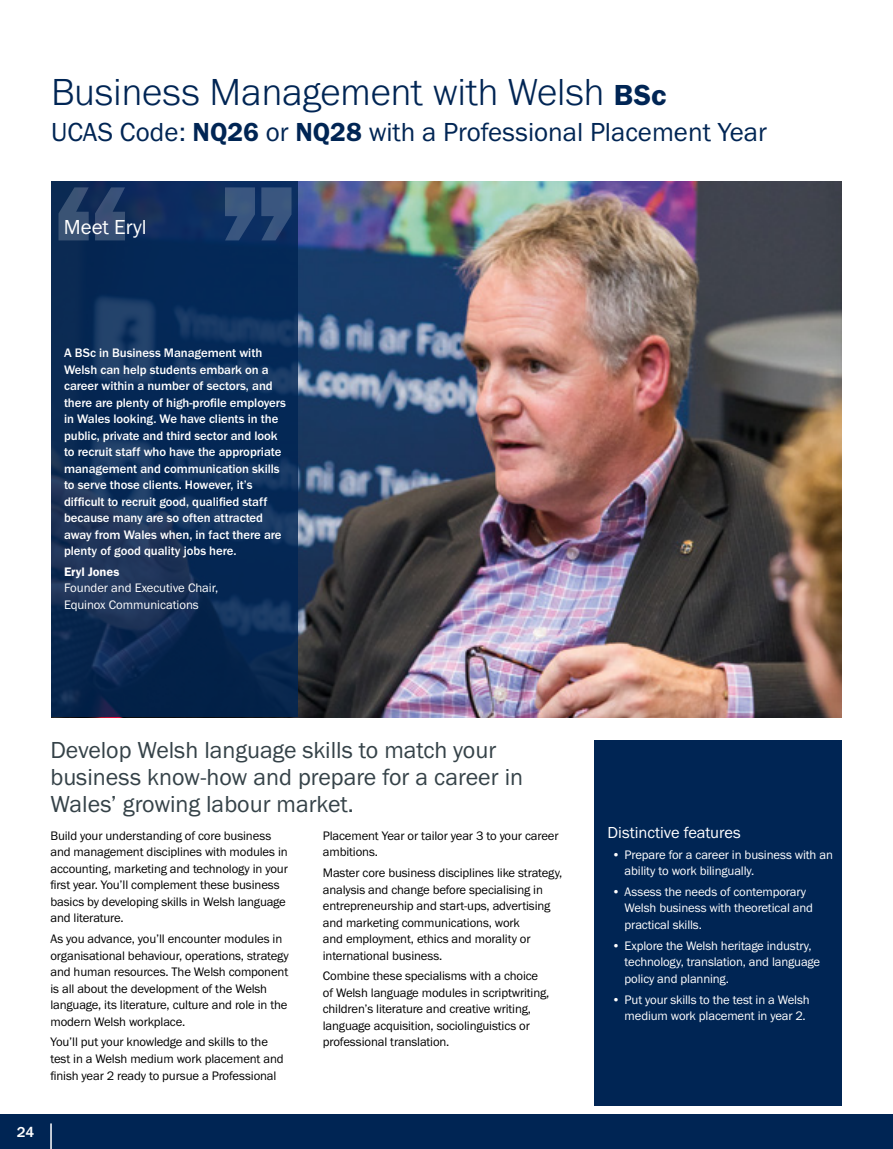
<style>
.page{position:relative;width:893px;height:1149px;background:#fff}
.page>*{position:absolute;margin:0;border:0;box-sizing:border-box;transform-origin:0 0}
.t1{font:300 39px "Franklin Gothic URW";color:#002554}
.t2{font:27px "Franklin Gothic URW Boo";color:#002554}
.Body_copy{font:24px/27px "Franklin Gothic URW Boo";color:#354248}
.t3{font:21px "Franklin Gothic URW Boo";color:#fff}
.t4{font:16.5px "Franklin Gothic URW Boo";letter-spacing:-.005em;color:#fff}
.t5{font:500 15px "Franklin Gothic URW";color:#fff}
.t6{font:12.75px/16.5px "Franklin Gothic URW Boo";letter-spacing:-.01em;color:#000}
.Body_copy-2{font:500 12.75px/16.5px "Franklin Gothic URW";letter-spacing:-.005em;color:#fff}
.Body_copy-3{font:12.75px/16.5px "Franklin Gothic URW Boo";letter-spacing:-.01em;color:#fff}
.Body_copy-4{font:12.75px "Franklin Gothic URW Dem";letter-spacing:-.005em;color:#fff}
.s1{font-family:"Franklin Gothic URW Dem";font-weight:400;font-size:30px}
.s2{font-family:"Franklin Gothic URW Dem"}
</style>
<div class="page">
<div style="left:0;top:1114px;width:893px;height:34px;background:#002554"></div>
<hr style="left:50px;top:1123px;width:2px;height:25px;background:#fff">
<img style="left:298px;top:181px;width:543px;height:535px">
<div style="left:595px;top:740px;width:247px;height:366px;background:#002554"></div>
<svg style="left:51px;top:181px;width:247px;height:535px;background:#0d2c57"></svg>
<svg style="left:59px;top:187px;width:66px;height:53px;background:#2c456b"></svg>
<svg style="left:225px;top:187px;width:66px;height:53px;background:#2c4a75"></svg>
<p class="t1" style="left:51px;top:67px;width:617px">Business Management with Welsh <span class="s1">BSc</span></p>
<p class="t2" style="left:51px;top:115px;width:717px">UCAS Code: <span class="s2">NQ26</span> or <span class="s2">NQ28</span> with a Professional Placement Year</p>
<p class="t3" style="left:64px;top:214px;width:84px">Meet Eryl</p>
<p class="Body_copy-2" style="left:64px;top:344px;width:223px">A BSc in Business Management with Welsh can help students embark on a career within a number of sectors, and there are plenty of high-profile employers in Wales looking. We have clients in the public, private and third sector and look to recruit staff who have the appropriate management and communication skills to serve those clients. However, it’s difficult to recruit good, qualified staff because many are so often attracted away from Wales when, in fact there are plenty of good quality jobs here.</p>
<p class="Body_copy-4" style="left:64px;top:563px;width:57px">Eryl Jones</p>
<p class="Body_copy-3" style="left:64px;top:579px;width:156px">Founder and Executive Chair,<br>Equinox Communications</p>
<p class="Body_copy" style="left:50px;top:735px;width:474px">Develop Welsh language skills to match your business know-how and prepare for a career in<br>Wales’ growing labour market.</p>
<p class="t6" style="left:50px;top:826px;width:239px">Build your understanding of core business and management disciplines with modules in accounting, marketing and technology in your first year. You’ll complement these business basics by developing skills in Welsh language and literature.</p>
<p class="t6" style="left:50px;top:930px;width:240px">As you advance, you’ll encounter modules in organisational behaviour, operations, strategy and human resources. The Welsh component is all about the development of the Welsh language, its literature, culture and role in the modern Welsh workplace.</p>
<p class="t6" style="left:50px;top:1033px;width:235px">You’ll put your knowledge and skills to the test in a Welsh medium work placement and finish year 2 ready to pursue a Professional</p>
<p class="t6" style="left:323px;top:826px;width:237px">Placement Year or tailor year 3 to your career ambitions.</p>
<p class="t6" style="left:323px;top:864px;width:241px">Master core business disciplines like strategy, analysis and change before specialising in entrepreneurship and start-ups, advertising and marketing communications, work<br>and employment, ethics and morality or international business.</p>
<p class="t6" style="left:323px;top:967px;width:228px">Combine these specialisms with a choice of Welsh language modules in scriptwriting, children’s literature and creative writing, language acquisition, sociolinguistics or professional translation.</p>
<p class="t5" style="left:17px;top:1122px;width:19px">264</p>
<p class="t4" style="left:608px;top:821px;width:135px">Distinctive features</p>
<p class="Body_copy-3" style="left:625px;top:845px;width:210px;text-indent:-13px">• Prepare for a career in business with an ability to work bilingually.</p>
<p class="Body_copy-3" style="left:625px;top:882px;width:190px;text-indent:-13px">• Assess the needs of contemporary<br>Welsh business with theoretical and practical skills.</p>
<p class="Body_copy-3" style="left:625px;top:936px;width:197px;text-indent:-13px">• Explore the Welsh heritage industry, technology, translation, and language policy and planning.</p>
<p class="Body_copy-3" style="left:625px;top:990px;width:187px;text-indent:-13px">• Put your skills to the test in a Welsh medium work placement in year 2.</p>
</div>
